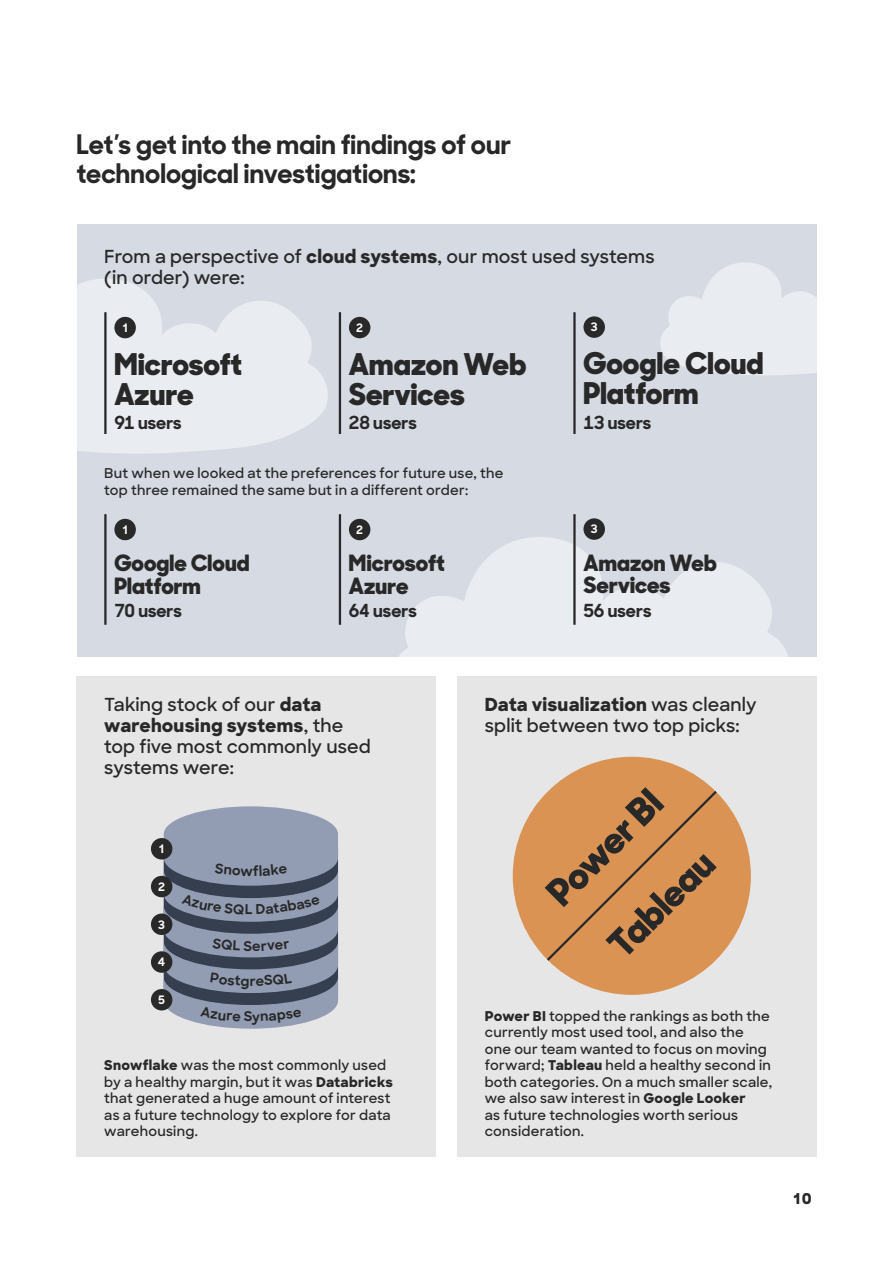
<style>
.page{position:relative;width:893px;height:1263px;background:#fff}
.page>*{position:absolute;margin:0;border:0;box-sizing:border-box;transform-origin:0 0}
.t1{font:800 37.5px/79.9px "Sharp Sans Display No 1";color:#282828}
.t2{font:800 30px/30px "Sharp Sans Display No 1";color:#282828}
.t3{font:700 27px/28.5px "Sharp Sans Display No 1";letter-spacing:.005em;color:#282828}
.t4{font:800 22.5px/22.5px "Sharp Sans Display No 1";color:#282828}
.t5{font:600 18px/21px "Sharp Sans";letter-spacing:.005em;color:#282828}
.t6{font:700 18px "Sharp Sans Display No 1";letter-spacing:-.005em;color:#282828}
.t7{font:800 15px "Sharp Sans";color:#282828}
.t8{font:600 13.5px/16.5px "Sharp Sans";letter-spacing:.015em;color:#282828}
.t9{font:700 13.5px "Sharp Sans";color:#282828}
.t10{font:700 11.7px "Sharp Sans";color:#fff}
.s1{font-weight:800}
</style>
<div class="page">
<div style="left:77px;top:224px;width:739px;height:432px;background:#d5dae3"></div>
<svg style="left:77px;top:279px;width:251px;height:175px"></svg>
<svg style="left:660px;top:262px;width:156px;height:113px"></svg>
<svg style="left:399px;top:536px;width:389px;height:120px;fill:#e9ecf0"></svg>
<div style="left:77px;top:676px;width:359px;height:481px;background:#e6e6e6"></div>
<div style="left:457px;top:676px;width:359px;height:481px;background:#e6e6e6"></div>
<div style="left:151px;top:838px;width:21px;height:21px;background:#292929;border-radius:50%"></div>
<div style="left:151px;top:876px;width:21px;height:21px;background:#292929;border-radius:50%"></div>
<div style="left:151px;top:913px;width:21px;height:22px;background:#292929;border-radius:50%"></div>
<div style="left:151px;top:951px;width:21px;height:22px;background:#292929;border-radius:50%"></div>
<div style="left:151px;top:989px;width:21px;height:21px;background:#292929;border-radius:50%"></div>
<svg style="left:513px;top:757px;width:238px;height:238px"></svg>
<div style="left:114px;top:317px;width:22px;height:21px;background:#292929;border-radius:50%"></div>
<hr style="left:104px;top:312px;width:3px;height:122px;background:#282828">
<div style="left:114px;top:519px;width:22px;height:21px;background:#292929;border-radius:50%"></div>
<hr style="left:104px;top:514px;width:3px;height:111px;background:#282828">
<div style="left:349px;top:317px;width:21px;height:21px;background:#292929;border-radius:50%"></div>
<hr style="left:339px;top:312px;width:2px;height:122px;background:#282828">
<div style="left:349px;top:519px;width:21px;height:21px;background:#292929;border-radius:50%"></div>
<hr style="left:339px;top:514px;width:2px;height:111px;background:#282828">
<div style="left:583px;top:316px;width:22px;height:22px;background:#292929;border-radius:50%"></div>
<hr style="left:573px;top:312px;width:3px;height:122px;background:#282828">
<div style="left:583px;top:518px;width:22px;height:22px;background:#292929;border-radius:50%"></div>
<hr style="left:573px;top:514px;width:3px;height:111px;background:#282828">
<svg style="left:164px;top:806px;width:174px;height:223px;background:#80899d"></svg>
<h3 class="t3" style="left:77px;top:128px;width:436px">Let’s get into the main findings of our technological investigations:</h3>
<h3 class="t5" style="left:104px;top:245px;width:552px">From a perspective of <span class="s1">cloud systems</span>, our most used systems (in order) were:</h3>
<p class="t10" style="left:123px;top:319px;width:6px">1</p>
<p class="t10" style="left:356px;top:319px;width:8px">2</p>
<p class="t10" style="left:591px;top:319px;width:8px">3</p>
<h2 class="t2" style="left:114px;top:347px;width:129px">Microsoft<br>Azure</h2>
<h2 class="t2" style="left:349px;top:347px;width:179px">Amazon Web<br>Services</h2>
<h2 class="t2" style="left:583px;top:347px;width:181px">Google Cloud<br>Platform</h2>
<h3 class="t6" style="left:114px;top:407px;width:69px">91 users</h3>
<h3 class="t6" style="left:349px;top:407px;width:69px">28 users</h3>
<h3 class="t6" style="left:583px;top:407px;width:69px">13 users</h3>
<p class="t8" style="left:104px;top:465px;width:401px">But when we looked at the preferences for future use, the top three remained the same but in a different order:</p>
<p class="t10" style="left:123px;top:521px;width:6px">1</p>
<p class="t10" style="left:356px;top:521px;width:8px">2</p>
<p class="t10" style="left:591px;top:520px;width:8px">3</p>
<h3 class="t4" style="left:114px;top:551px;width:137px">Google Cloud<br>Platform</h3>
<h3 class="t4" style="left:349px;top:551px;width:97px">Microsoft<br>Azure</h3>
<h3 class="t4" style="left:583px;top:550px;width:135px">Amazon Web<br>Services</h3>
<h3 class="t6" style="left:114px;top:596px;width:69px">70 users</h3>
<h3 class="t6" style="left:349px;top:596px;width:69px">64 users</h3>
<h3 class="t6" style="left:583px;top:596px;width:69px">56 users</h3>
<h3 class="t5" style="left:104px;top:693px;width:268px">Taking stock of our <span class="s1">data warehousing systems</span>, the top five most commonly used systems were:</h3>
<p class="t10" style="left:159px;top:840px;width:6px">1</p>
<p class="t10" style="left:158px;top:878px;width:8px">2</p>
<p class="t10" style="left:158px;top:916px;width:8px">3</p>
<p class="t10" style="left:158px;top:953px;width:9px">4</p>
<p class="t10" style="left:158px;top:991px;width:8px">5</p>
<p class="t9" style="left:250px;top:971px;width:8px">r</p>
<p class="t8" style="left:104px;top:1057px;width:290px"><span class="s1">Snowflake</span> was the most commonly used by a healthy margin, but it was <span class="s1">Databricks </span>that generated a huge amount of interest as a future technology to explore for data warehousing.</p>
<h3 class="t5" style="left:485px;top:693px;width:273px"><span class="s1">Data visualization</span> was cleanly split between two top picks:</h3>
<h1 class="t1" style="left:524px;top:869px;width:146px;rotate:-45deg">Power BI<br>Tableau</h1>
<p class="t8" style="left:485px;top:1007px;width:289px"><span class="s1">Power BI</span> topped the rankings as both the currently most used tool, and also the one our team wanted to focus on moving forward; <span class="s1">Tableau</span> held a healthy second in both categories. On a much smaller scale, we also saw interest in <span class="s1">Google Looker<br></span>as future technologies worth serious consideration.</p>
<p class="t7" style="left:793px;top:1187px;width:20px">10</p>
</div>
